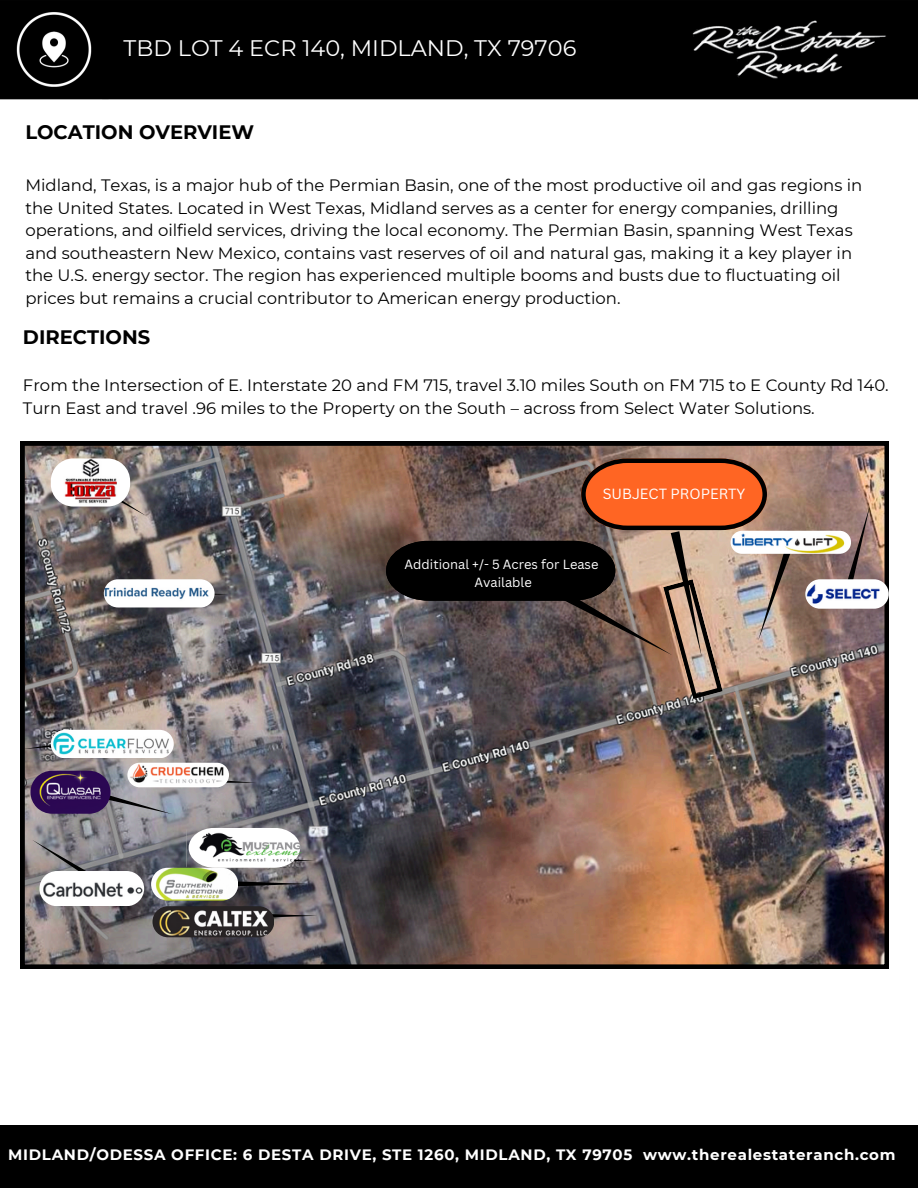
<style>
.page{position:relative;width:918px;height:1188px;background:#fff}
.page>*{position:absolute;margin:0;border:0;box-sizing:border-box;transform-origin:0 0}
.t1{font:22.5px "Montserrat";color:#fff}
.t2{font:700 19.5px "Montserrat";color:#000}
.t3{font:16.5px/22.5px "Montserrat";color:#000}
.t4{font:700 15px "Montserrat";letter-spacing:.045em;color:#fff}
.t5{font:14.4px "Canva Sans";color:#fff}
.t6{font:12.9px "Canva Sans";color:#fff}
</style>
<div class="page">
<div style="left:0;top:1126px;width:918px;height:62px;background:#000"></div>
<div style="left:0;top:0;width:918px;height:100px;background:#000"></div>
<img style="left:693px;top:20px;width:196px;height:61px">
<img style="left:20px;top:441px;width:869px;height:528px">
<svg style="left:110px;top:494px;width:37px;height:23px"></svg>
<img style="left:51px;top:458px;width:79px;height:49px;border-radius:22px">
<svg style="left:22px;top:735px;width:32px;height:17px"></svg>
<img style="left:51px;top:730px;width:122px;height:28px;border-radius:14px">
<svg style="left:843px;top:483px;width:30px;height:96px;background:#91746d"></svg>
<img style="left:805px;top:579px;width:84px;height:30px;border-radius:15px">
<svg style="left:238px;top:881px;width:69px;height:6px"></svg>
<svg style="left:303px;top:828px;width:12px;height:40px"></svg>
<img style="left:151px;top:868px;width:87px;height:32px">
<img style="left:186px;top:828px;width:117px;height:40px">
<img style="left:127px;top:763px;width:102px;height:14px">
<svg style="left:272px;top:913px;width:45px;height:6px"></svg>
<img style="left:152px;top:906px;width:122px;height:31px;border-radius:16px">
<svg style="left:30px;top:837px;width:83px;height:55px;background:#858285"></svg>
<img style="left:39px;top:871px;width:105px;height:35px;border-radius:18px">
<svg style="left:84px;top:777px;width:172px;height:40px;background:#a09fa4"></svg>
<img style="left:30px;top:771px;width:80px;height:43px">
<svg style="left:214px;top:591px;width:14px;height:6px"></svg>
<img style="left:104px;top:579px;width:110px;height:28px">
<img style="left:731px;top:531px;width:120px;height:23px;border-radius:12px">
<img style="left:386px;top:458px;width:410px;height:241px">
<p class="t1" style="left:124px;top:34px;width:454px">TBD LOT 4 ECR 140, MIDLAND, TX 79706</p>
<h1 class="t2" style="left:25px;top:120px;width:230px">LOCATION OVERVIEW</h1>
<p class="t3" style="left:25px;top:174px;width:838px">Midland, Texas, is a major hub of the Permian Basin, one of the most productive oil and gas regions in the United States. Located in West Texas, Midland serves as a center for energy companies, drilling operations, and oilfield services, driving the local economy. The Permian Basin, spanning West Texas and southeastern New Mexico, contains vast reserves of oil and natural gas, making it a key player in the U.S. energy sector. The region has experienced multiple booms and busts due to fluctuating oil prices but remains a crucial contributor to American energy production.</p>
<h4 class="t2" style="left:23px;top:325px;width:129px">DIRECTIONS</h4>
<h2 class="t3" style="left:23px;top:374px;width:867px">From the Intersection of E. Interstate 20 and FM 715, travel 3.10 miles South on FM 715 to E County Rd 140.<br>Turn East and travel .96 miles to the Property on the South – across from Select Water Solutions.</h2>
<h4 class="t5" style="left:603px;top:484px;width:144px">SUBJECT PROPERTY</h4>
<p class="t6" style="left:405px;top:555px;width:195px">Additional +/- 5 Acres for Lease</p>
<p class="t6" style="left:475px;top:573px;width:59px">Available</p>
<h2 class="t4" style="left:8px;top:1145px;width:889px">MIDLAND/ODESSA OFFICE: 6 DESTA DRIVE, STE 1260, MIDLAND, TX 79705 www.therealestateranch.com</h2>
</div>
